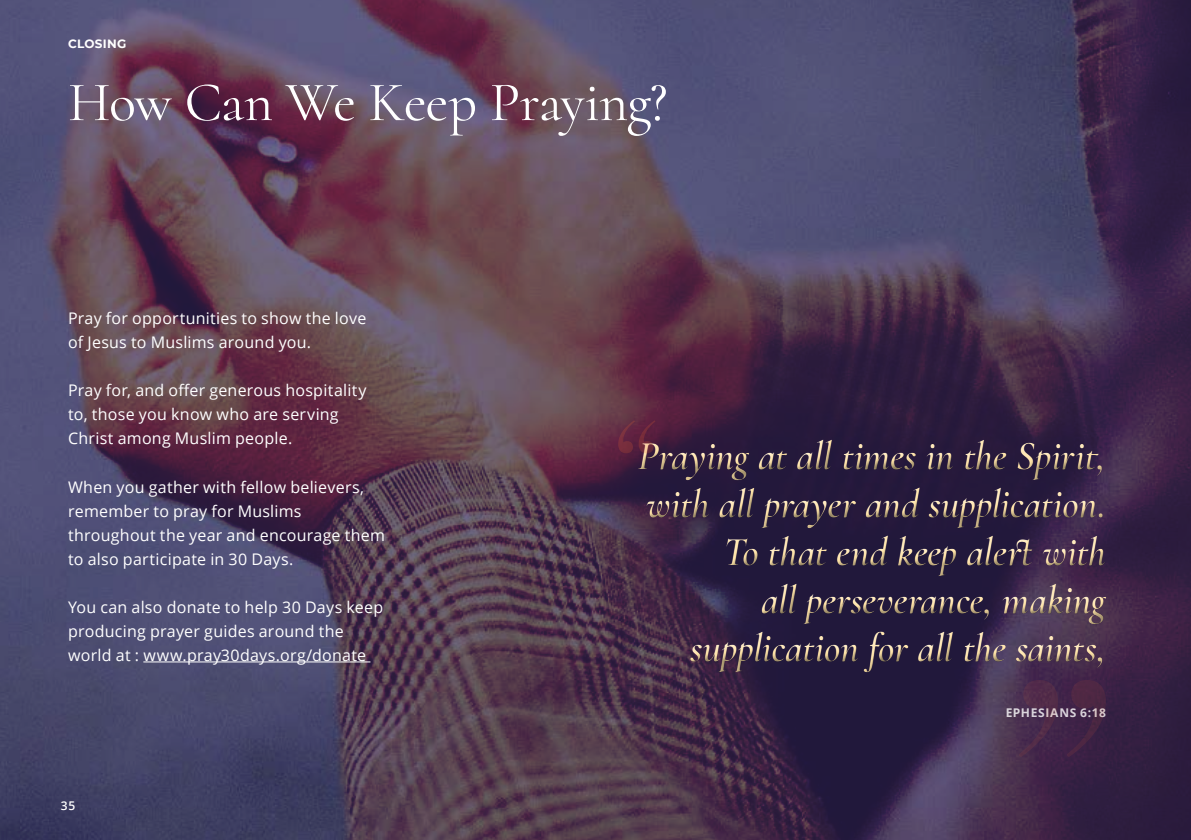
<style>
.page{position:relative;width:1191px;height:840px;background:#fff}
.page>*{position:absolute;margin:0;border:0;box-sizing:border-box;transform-origin:0 0}
.t1{font:56px "Cormorant";letter-spacing:-.02em;color:#fff}
.t2{font:italic 600 40px/48px "Cormorant";letter-spacing:-.01em;color:#ffe4a9;text-align:right}
.t3{font:16px/24px "Open Sans";letter-spacing:.015em;color:#fff}
.t4{font:700 12px "Open Sans";letter-spacing:.06em;color:#fff}
.t5{font:700 12px "Montserrat";letter-spacing:.025em;color:#fff}
.t6{font:600 12px "Open Sans";color:#fff}
</style>
<div class="page">
<img style="left:0;top:0;width:1191px;height:839px">
<hr style="left:143px;top:661px;width:227px;height:1px;background:#fff">
<div style="left:624px;top:425px;width:493px;height:255px;background:#fff;opacity:.75"></div>
<div style="left:627px;top:430px;width:493px;height:255px;background:#000;opacity:.75"></div>
<svg style="left:618px;top:420px;width:37px;height:33px"></svg>
<svg style="left:1066px;top:679px;width:40px;height:77px;background:#422344"></svg>
<svg style="left:1018px;top:679px;width:40px;height:77px;background:#4a2a4b"></svg>
<p class="t5" style="left:68px;top:35px;width:60px">CLOSING</p>
<h1 class="t1" style="left:68px;top:68px;width:601px">How Can We Keep Praying?</h1>
<p class="t3" style="left:68px;top:306px;width:300px">Pray for opportunities to show the love of Jesus to Muslims around you.</p>
<p class="t3" style="left:68px;top:378px;width:300px">Pray for, and offer generous hospitality to, those you know who are serving<br>Christ among Muslim people.</p>
<p class="t3" style="left:68px;top:474px;width:318px">When you gather with fellow believers, remember to pray for Muslims throughout the year and encourage them to also participate in 30 Days.</p>
<p class="t3" style="left:68px;top:594px;width:316px">You can also donate to help 30 Days keep producing prayer guides around the world at : www.pray30days.org/donate</p>
<p class="t6" style="left:61px;top:796px;width:16px">35</p>
<h2 class="t2" style="left:638px;top:431px;width:469px">Praying at all times in the Spirit, with all prayer and supplication.<br>To that end keep alert with<br>all perseverance, making supplication for all the saints,</h2>
<p class="t4" style="left:1005px;top:703px;width:102px">EPHESIANS 6:18</p>
</div>
